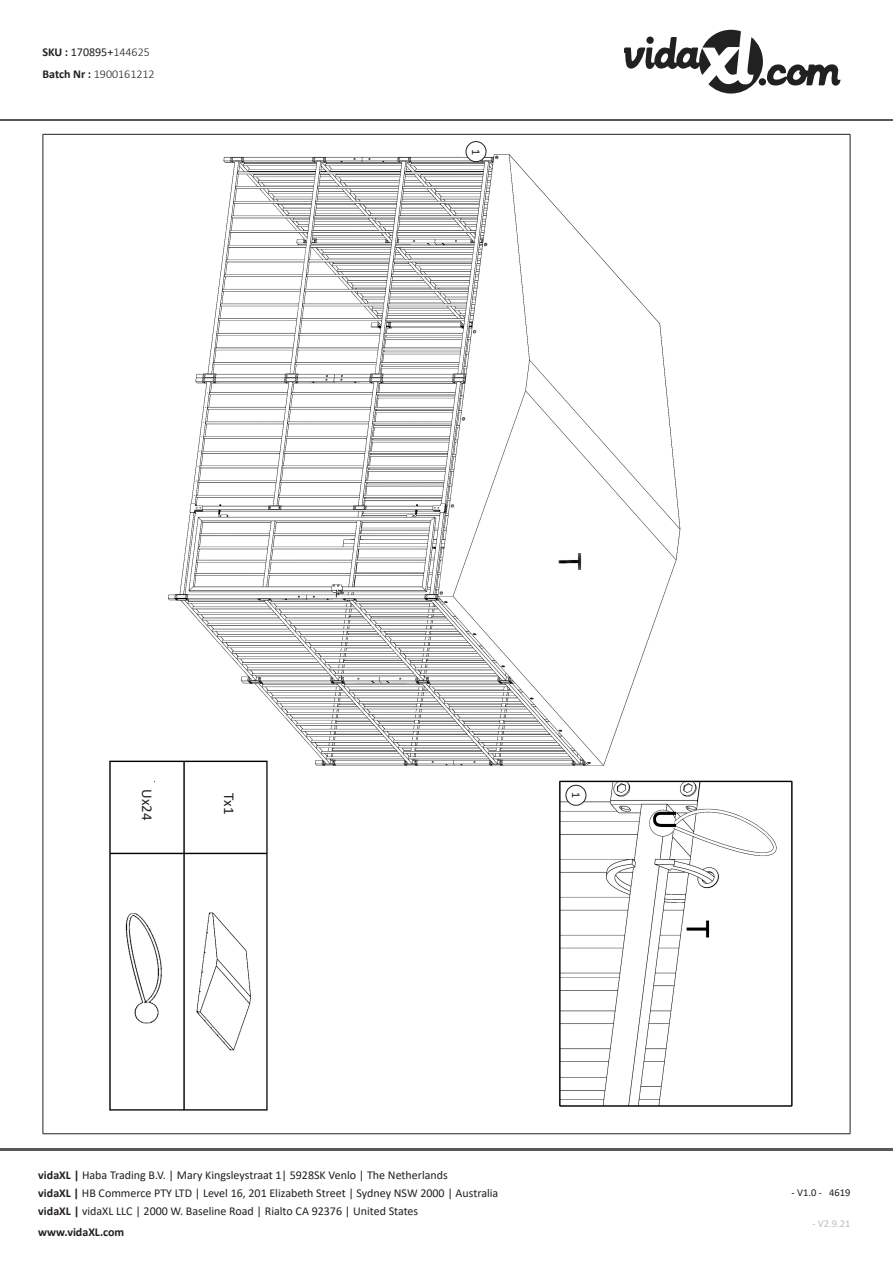
<style>
.page{position:relative;width:893px;height:1263px;background:#fff}
.page>*{position:absolute;margin:0;border:0;box-sizing:border-box;transform-origin:0 0}
.t1{font:15px "Calibri";color:#231f20}
.t2{font:12px/18px "Calibri";color:#231f20}
.t3{font:300 12px/22.5px "Calibri";color:#231f20}
.t4{font:700 12px "Calibri";color:#231f20}
.t5{font:10.5px "Calibri";color:#231f20}
.t6{font:10.5px "Calibri";color:#bcbdc0}
.s1{font-weight:700}
.s2{font-weight:400}
</style>
<div class="page">
<hr style="left:0;top:1148px;width:893px;height:2px;background:#57585a">
<svg style="left:624px;top:30px;width:216px;height:64px"></svg>
<div style="left:759px;top:78px;width:7px;height:8px;background:#212121;border-radius:50%"></div>
<hr style="left:0;top:119px;width:893px;height:1px;background:#57585a">
<hr style="left:43px;top:134px;width:807px;height:1px;background:#231f20">
<hr style="left:43px;top:135px;width:1px;height:998px;background:#231f20">
<hr style="left:850px;top:135px;width:1px;height:998px;background:#231f20">
<hr style="left:43px;top:1133px;width:807px;height:1px;background:#231f20">
<img style="left:109px;top:141px;width:684px;height:970px">
<div style="left:566px;top:785px;width:20px;height:20px;background:#fff;border-radius:50%"></div>
<div style="left:566px;top:785px;width:20px;height:21px;border:1px solid #231f20;border-radius:50%"></div>
<div style="left:466px;top:142px;width:20px;height:20px;background:#fff;border-radius:50%"></div>
<div style="left:466px;top:141px;width:20px;height:21px;border:1px solid #231f20;border-radius:50%"></div>
<p class="t3" style="left:43px;top:40px;width:114px"><span class="s1">SKU :</span> <span class="s2">170895+</span>144625<br><span class="s1">Batch Nr :</span> 1900161212</p>
<p class="t2" style="left:486px;top:149px;width:8px;rotate:90deg">1</p>
<p class="t1" style="left:158px;top:789px;width:33px;rotate:90deg">Ux24</p>
<p class="t1" style="left:239px;top:793px;width:22px;rotate:90deg">Tx1</p>
<p class="t2" style="left:585px;top:792px;width:8px;rotate:90deg">1</p>
<p class="t2" style="left:38px;top:1166px;width:462px"><span class="s1">vidaXL |</span> Haba Trading B.V. | Mary Kingsleystraat 1| 5928SK Venlo | The Netherlands<br><span class="s1">vidaXL |</span> HB Commerce PTY LTD | Level 16, 201 Elizabeth Street | Sydney NSW 2000 | Australia <span class="s1">vidaXL |</span> vidaXL LLC | 2000 W. Baseline Road | Rialto CA 92376 | United States</p>
<p class="t4" style="left:38px;top:1223px;width:88px">www.vidaXL.com</p>
<p class="t5" style="left:792px;top:1185px;width:60px">- V1.0 - 4619</p>
<p class="t6" style="left:812px;top:1216px;width:40px">- V2.9.21</p>
</div>
